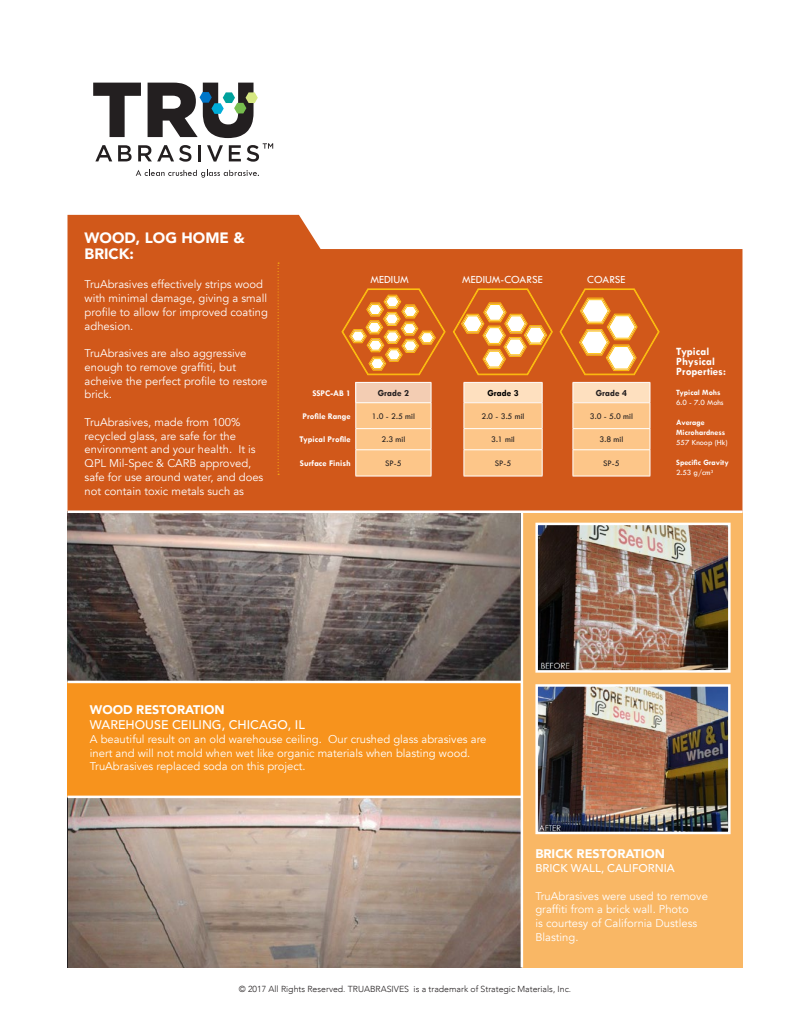
<style>
.page{position:relative;width:810px;height:1035px;background:#fff}
.page>*{position:absolute;margin:0;border:0;box-sizing:border-box;transform-origin:0 0}
.t1{font:900 15px/16.2px "Avenir";color:#fff}
.t2{font:900 12.5px "Avenir";color:#fff}
.t3{font:500 12.5px "Avenir";color:#fff}
.t4{font:11.25px/13.8px "Avenir";color:#fff}
.t5{font:700 11.25px/10px "Tw Cen";color:#fff}
.t6{font:11.25px "Tw Cen";color:#fff}
.t7{font:500 11.25px "Avenir";color:#fff}
.t8{font:700 9.38px "Tw Cen";color:#231f20}
.t9{font:700 9.38px "Tw Cen";color:#000}
.t10{font:300 8.75px "Avenir";color:#231f20}
.t11{font:8.75px "Tw Cen";color:#231f20}
.t12{font:700 8.75px "Tw Cen";color:#fff}
.t13{font:700 8.12px/10px "Tw Cen";color:#fff}
.t14{font:8.12px "Tw Cen";color:#fff}
.s1{font-weight:400}
</style>
<div class="page">
<img style="left:68px;top:798px;width:454px;height:170px">
<img style="left:67px;top:512px;width:453px;height:170px">
<div style="left:68px;top:682px;width:454px;height:115px;background:#f7931d"></div>
<svg style="left:136px;top:170px;width:123px;height:8px"></svg>
<svg style="left:93px;top:83px;width:180px;height:79px"></svg>
<div style="left:522px;top:512px;width:220px;height:456px;background:#f9b765"></div>
<svg style="left:67px;top:215px;width:675px;height:297px;background:#d56931"></svg>
<img style="left:538px;top:526px;width:190px;height:144px">
<div style="left:535px;top:523px;width:196px;height:150px;border:2px solid #fff"></div>
<img style="left:538px;top:687px;width:190px;height:144px">
<div style="left:535px;top:684px;width:196px;height:150px;border:2px solid #fff"></div>
<hr style="left:68px;top:511px;width:674px;height:2px;background:#fff">
<hr style="left:68px;top:681px;width:454px;height:2px;background:#fff">
<hr style="left:68px;top:796px;width:454px;height:2px;background:#fff">
<hr style="left:521px;top:512px;width:2px;height:455px;background:#fff">
<svg style="left:453px;top:288px;width:100px;height:87px;background:#df843f"></svg>
<svg style="left:559px;top:288px;width:101px;height:87px"></svg>
<svg style="left:341px;top:288px;width:105px;height:87px;background:#de7f35"></svg>
<hr style="left:355px;top:476px;width:76px;height:1px;background:#fff">
<hr style="left:464px;top:476px;width:79px;height:1px;background:#fff">
<hr style="left:573px;top:476px;width:77px;height:1px;background:#fff">
<svg style="left:355px;top:382px;width:296px;height:94px;background:#f3b47f"></svg>
<hr style="left:573px;top:402px;width:77px;height:1px;background:#fff">
<svg style="left:278px;top:263px;width:1px;height:212px"></svg>
<h1 class="t1" style="left:85px;top:229px;width:162px">WOOD, LOG HOME &amp;<br>BRICK:</h1>
<p class="t4" style="left:85px;top:278px;width:185px">TruAbrasives effectively strips wood with minimal damage, giving a small profile to allow for improved coating adhesion.</p>
<p class="t4" style="left:85px;top:347px;width:184px">TruAbrasives are also aggressive enough to remove graffiti, but acheive the perfect profile to restore brick.</p>
<p class="t4" style="left:85px;top:415px;width:180px">TruAbrasives, made from 100% recycled glass, are safe for the environment and your health. It is<br>QPL Mil-Spec &amp; CARB approved, safe for use around water, and does not contain toxic metals such as</p>
<p class="t6" style="left:371px;top:272px;width:40px">MEDIUM</p>
<p class="t6" style="left:462px;top:272px;width:82px">MEDIUM-COARSE</p>
<p class="t6" style="left:587px;top:272px;width:40px">COARSE</p>
<p class="t12" style="left:312px;top:388px;width:40px">SSPC-AB 1</p>
<p class="t8" style="left:378px;top:387px;width:33px">Grade 2</p>
<p class="t9" style="left:487px;top:387px;width:33px">Grade 3</p>
<p class="t8" style="left:596px;top:387px;width:33px">Grade 4</p>
<p class="t12" style="left:302px;top:411px;width:50px">Profile Range</p>
<p class="t11" style="left:372px;top:411px;width:44px">1.0 - 2.5 mil</p>
<p class="t11" style="left:482px;top:411px;width:44px">2.0 - 3.5 mil</p>
<p class="t11" style="left:590px;top:411px;width:44px">3.0 - 5.0 mil</p>
<p class="t12" style="left:300px;top:434px;width:53px">Typical Profile</p>
<p class="t11" style="left:382px;top:434px;width:25px">2.3 mil</p>
<p class="t11" style="left:491px;top:434px;width:25px">3.1 mil</p>
<p class="t11" style="left:600px;top:434px;width:25px">3.8 mil</p>
<p class="t12" style="left:300px;top:458px;width:52px">Surface Finish</p>
<p class="t11" style="left:385px;top:458px;width:18px">SP-5</p>
<p class="t11" style="left:495px;top:458px;width:18px">SP-5</p>
<p class="t11" style="left:603px;top:458px;width:18px">SP-5</p>
<p class="t5" style="left:676px;top:346px;width:51px">Typical<br>Physical<br>Properties:</p>
<p class="t13" style="left:676px;top:388px;width:46px">Typical Mohs</p>
<p class="t14" style="left:676px;top:398px;width:49px">6.0 - 7.0 Mohs</p>
<p class="t13" style="left:676px;top:418px;width:51px">Average<br>Microhardness</p>
<p class="t14" style="left:676px;top:438px;width:53px">557 Knoop (Hk)</p>
<p class="t13" style="left:676px;top:458px;width:54px">Specific Gravity<br><span class="s1">2.53 g/cm</span><sup>3</sup></p>
<p class="t2" style="left:90px;top:699px;width:136px">WOOD RESTORATION</p>
<p class="t3" style="left:90px;top:714px;width:216px">WAREHOUSE CEILING, CHICAGO, IL</p>
<p class="t4" style="left:90px;top:732px;width:398px">A beautiful result on an old warehouse ceiling. Our crushed glass abrasives are inert and will not mold when wet like organic materials when blasting wood.<br>TruAbrasives replaced soda on this project.</p>
<p class="t2" style="left:535px;top:843px;width:131px">BRICK RESTORATION</p>
<p class="t7" style="left:535px;top:858px;width:141px">BRICK WALL, CALIFORNIA</p>
<p class="t4" style="left:535px;top:889px;width:174px">TruAbrasives were used to remove graffiti from a brick wall. Photo<br>is courtesy of California Dustless<br>Blasting.</p>
<p class="t10" style="left:239px;top:984px;width:334px">© 2017 All Rights Reserved. TRUABRASIVES is a trademark of Strategic Materials, Inc.</p>
</div>
